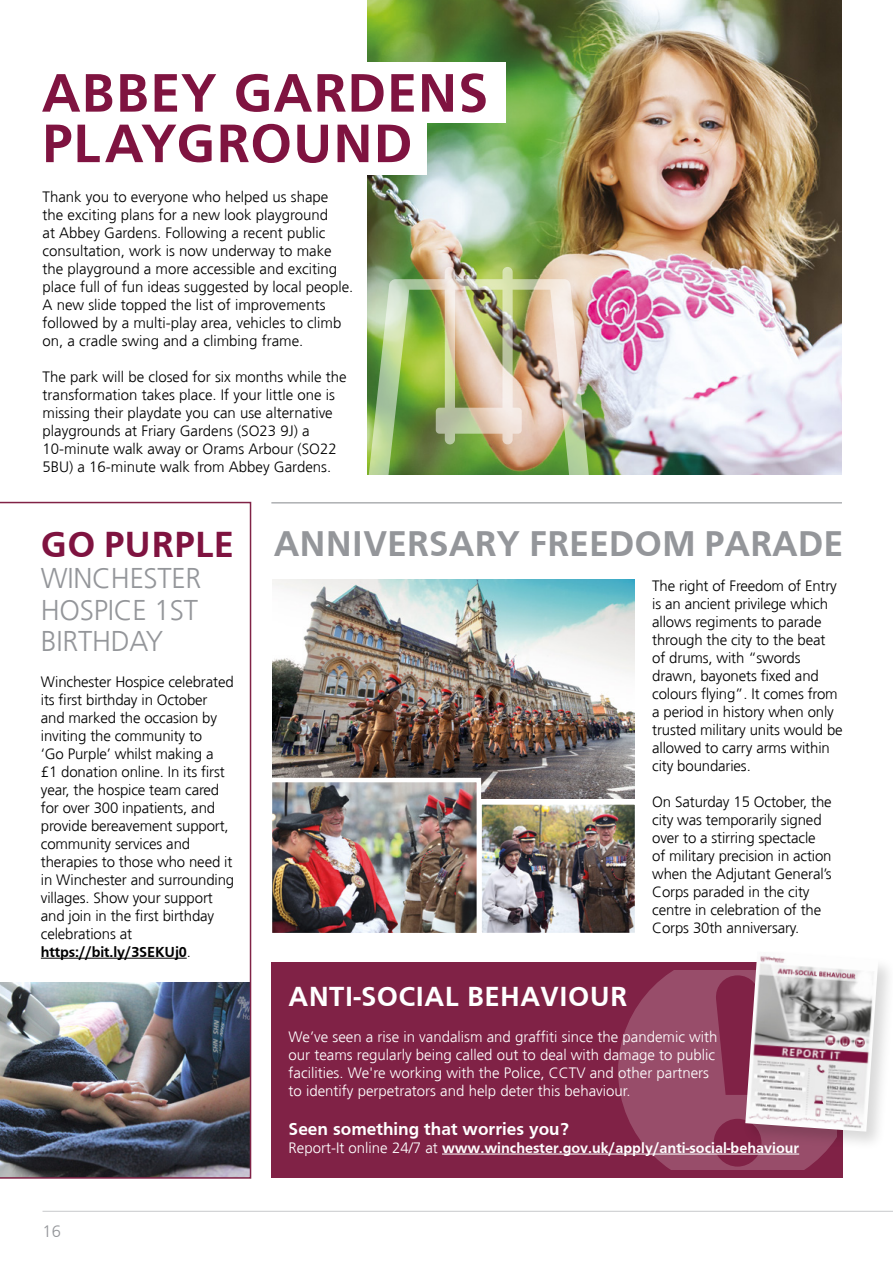
<style>
.page{position:relative;width:893px;height:1263px;background:#fff}
.page>*{position:absolute;margin:0;border:0;box-sizing:border-box;transform-origin:0 0}
.t1{font:700 56.25px/50.6px "Frutiger";letter-spacing:.01em;color:#7f1340}
.t2{font:700 37.5px "Frutiger";letter-spacing:.01em;color:#7f1340}
.t3{font:700 36.9px "Frutiger";color:#94969a}
.t4{font:300 28.5px/31.5px "Frutiger";letter-spacing:-.01em;color:#94969a}
.t5{font:700 28.5px "Frutiger";letter-spacing:.01em;color:#fff}
.t6{font:700 18px "Frutiger";color:#fff}
.t7{font:300 16.5px "Frutiger";color:#94969a}
.t8{font:300 15px/18px "Frutiger";letter-spacing:-.01em;color:#000}
.t9{font:300 15px/18px "Frutiger";color:#fff}
.t10{font:700 15px "Frutiger";color:#fff}
.s1{font-weight:700}
.s2{font-weight:300}
</style>
<div class="page">
<div style="left:271px;top:963px;width:572px;height:215px;background:#802246"></div>
<svg style="left:618px;top:971px;width:208px;height:198px"></svg>
<svg style="left:0;top:502px;width:251px;height:677px"></svg>
<img style="left:368px;top:0;width:474px;height:474px">
<hr style="left:43px;top:1211px;width:850px;height:1px;background:#c8c9cb">
<hr style="left:442px;top:1154px;width:357px;height:1px;background:#fff">
<hr style="left:41px;top:958px;width:146px;height:1px;background:#000">
<hr style="left:271px;top:502px;width:571px;height:1px;background:#94969a">
<img style="left:273px;top:579px;width:361px;height:196px">
<img style="left:272px;top:775px;width:363px;height:158px">
<div style="left:743px;top:949px;width:150px;height:202px;background:#000;opacity:.15"></div>
<img style="left:745px;top:951px;width:133px;height:180px">
<div style="left:0;top:63px;width:505px;height:60px;background:#fff"></div>
<div style="left:0;top:115px;width:427px;height:60px;background:#fff"></div>
<img style="left:368px;top:267px;width:222px;height:208px">
<h1 class="t1" style="left:42px;top:67px;width:448px">ABBEY GARDENS<br>PLAYGROUND</h1>
<p class="t8" style="left:43px;top:188px;width:312px">Thank you to everyone who helped us shape<br>the exciting plans for a new look playground<br>at Abbey Gardens. Following a recent public consultation, work is now underway to make the playground a more accessible and exciting place full of fun ideas suggested by local people.<br>A new slide topped the list of improvements followed by a multi-play area, vehicles to climb on, a cradle swing and a climbing frame.</p>
<p class="t8" style="left:43px;top:368px;width:306px">The park will be closed for six months while the transformation takes place. If your little one is missing their playdate you can use alternative playgrounds at Friary Gardens (SO23 9J) a 10-minute walk away or Orams Arbour (SO22<br>5BU) a 16-minute walk from Abbey Gardens.</p>
<h2 class="t2" style="left:41px;top:523px;width:195px">GO PURPLE</h2>
<h3 class="t4" style="left:41px;top:563px;width:162px">WINCHESTER<br>HOSPICE 1ST<br>BIRTHDAY</h3>
<p class="t8" style="left:41px;top:673px;width:195px">Winchester Hospice celebrated its first birthday in October and marked the occasion by inviting the community to<br>‘Go Purple’ whilst making a<br>£1 donation online. In its first year, the hospice team cared for over 300 inpatients, and provide bereavement support, community services and therapies to those who need it in Winchester and surrounding villages. Show your support and join in the first birthday celebrations at <span class="s1">https://bit.ly/3SEKUj0</span>.</p>
<p class="t7" style="left:43px;top:1222px;width:20px">16</p>
<h3 class="t3" style="left:274px;top:522px;width:571px">ANNIVERSARY FREEDOM PARADE</h3>
<p class="t8" style="left:652px;top:577px;width:192px">The right of Freedom of Entry is an ancient privilege which allows regiments to parade through the city to the beat<br>of drums, with “swords drawn, bayonets fixed and colours flying”. It comes from a period in history when only trusted military units would be allowed to carry arms within city boundaries.</p>
<p class="t8" style="left:652px;top:793px;width:181px">On Saturday 15 October, the city was temporarily signed over to a stirring spectacle of military precision in action when the Adjutant General’s<br>Corps paraded in the city centre in celebration of the<br>Corps 30th anniversary.</p>
<h3 class="t5" style="left:289px;top:980px;width:340px">ANTI-SOCIAL BEHAVIOUR</h3>
<p class="t9" style="left:289px;top:1028px;width:430px">We’ve seen a rise in vandalism and graffiti since the pandemic with our teams regularly being called out to deal with damage to public facilities. We're working with the Police, CCTV and other partners to identify perpetrators and help deter this behaviour.</p>
<p class="t6" style="left:289px;top:1119px;width:282px">Seen something that worries you?</p>
<p class="t10" style="left:289px;top:1139px;width:512px"><span class="s2">Report-It online 24/7 at</span> www.winchester.gov.uk/apply/anti-social-behaviour</p>
</div>
